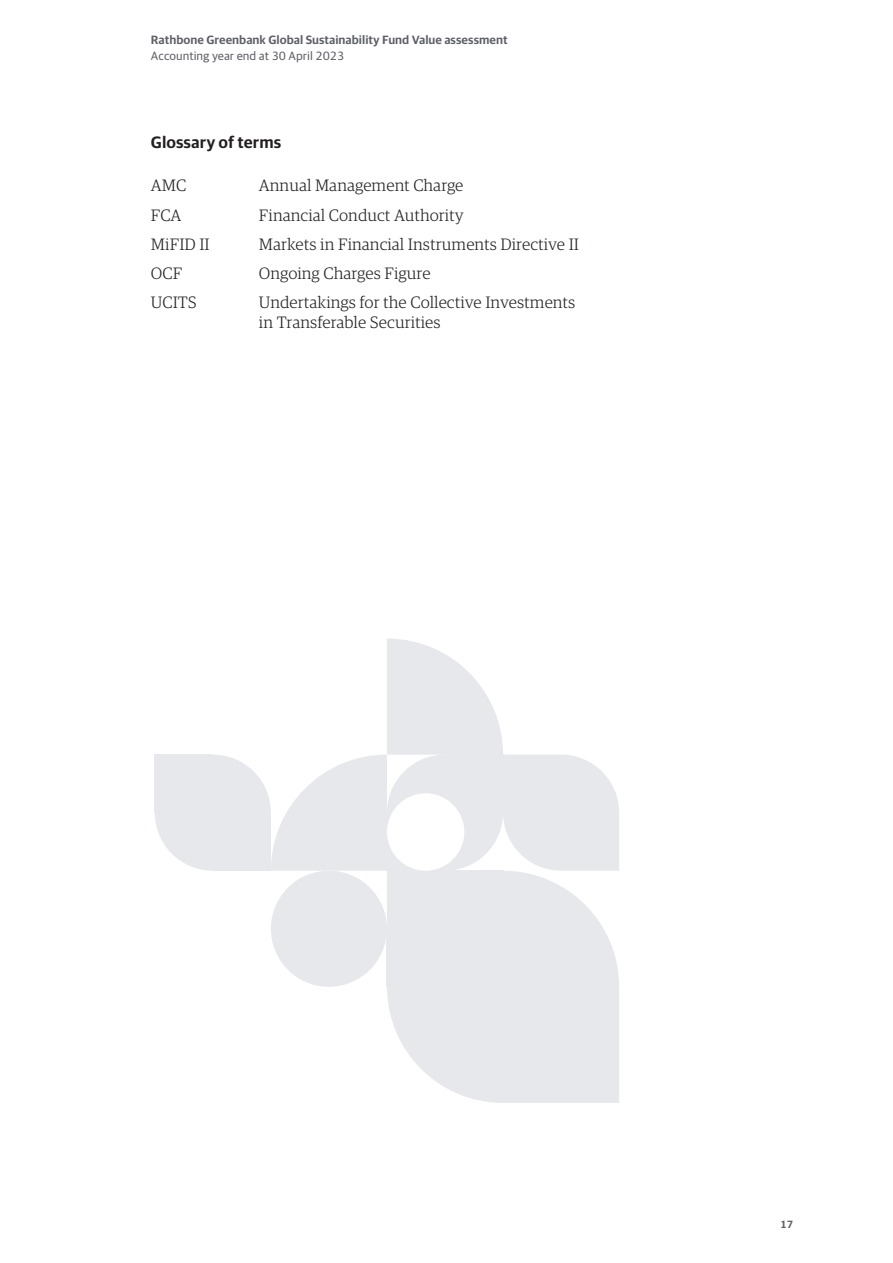
<style>
.page{position:relative;width:893px;height:1263px;background:#fff}
.page>*{position:absolute;margin:0;border:0;box-sizing:border-box;transform-origin:0 0}
.body_text{font:300 16.5px/19.5px "Guardian RTB Egyp";color:#231f20}
.Sub_heading{font:600 16.5px "Guardian RTB Sans";color:#231f20}
.t1{font:600 12px "Guardian RTB Sans";color:#5d6067}
.t2{font:12px "Guardian RTB Sans";color:#5d6067}
.t3{font:600 10.5px "Guardian RTB Sans";color:#5d6067}
</style>
<div class="page">
<svg style="left:387px;top:987px;width:232px;height:116px;background:#e9eaed"></svg>
<svg style="left:155px;top:638px;width:464px;height:349px"></svg>
<div style="left:155px;top:755px;width:58px;height:58px;background:#e7e8eb"></div>
<div style="left:387px;top:793px;width:77px;height:78px;background:#fff;border-radius:50%"></div>
<p class="t1" style="left:151px;top:31px;width:358px">Rathbone Greenbank Global Sustainability Fund Value assessment</p>
<p class="t2" style="left:151px;top:47px;width:195px">Accounting year end at 30 April 2023</p>
<p class="Sub_heading" style="left:151px;top:130px;width:132px">Glossary of terms</p>
<p class="body_text" style="left:151px;top:175px;width:37px">AMC</p>
<p class="body_text" style="left:259px;top:175px;width:206px">Annual Management Charge</p>
<p class="body_text" style="left:151px;top:204px;width:32px">FCA</p>
<p class="body_text" style="left:259px;top:204px;width:206px">Financial Conduct Authority</p>
<p class="body_text" style="left:151px;top:233px;width:60px">MiFID II</p>
<p class="body_text" style="left:259px;top:233px;width:322px">Markets in Financial Instruments Directive II</p>
<p class="body_text" style="left:151px;top:263px;width:33px">OCF</p>
<p class="body_text" style="left:259px;top:263px;width:173px">Ongoing Charges Figure</p>
<p class="body_text" style="left:151px;top:292px;width:47px">UCITS</p>
<p class="body_text" style="left:259px;top:292px;width:318px">Undertakings for the Collective Investments in Transferable Securities</p>
<p class="t3" style="left:780px;top:1216px;width:14px">17</p>
</div>
